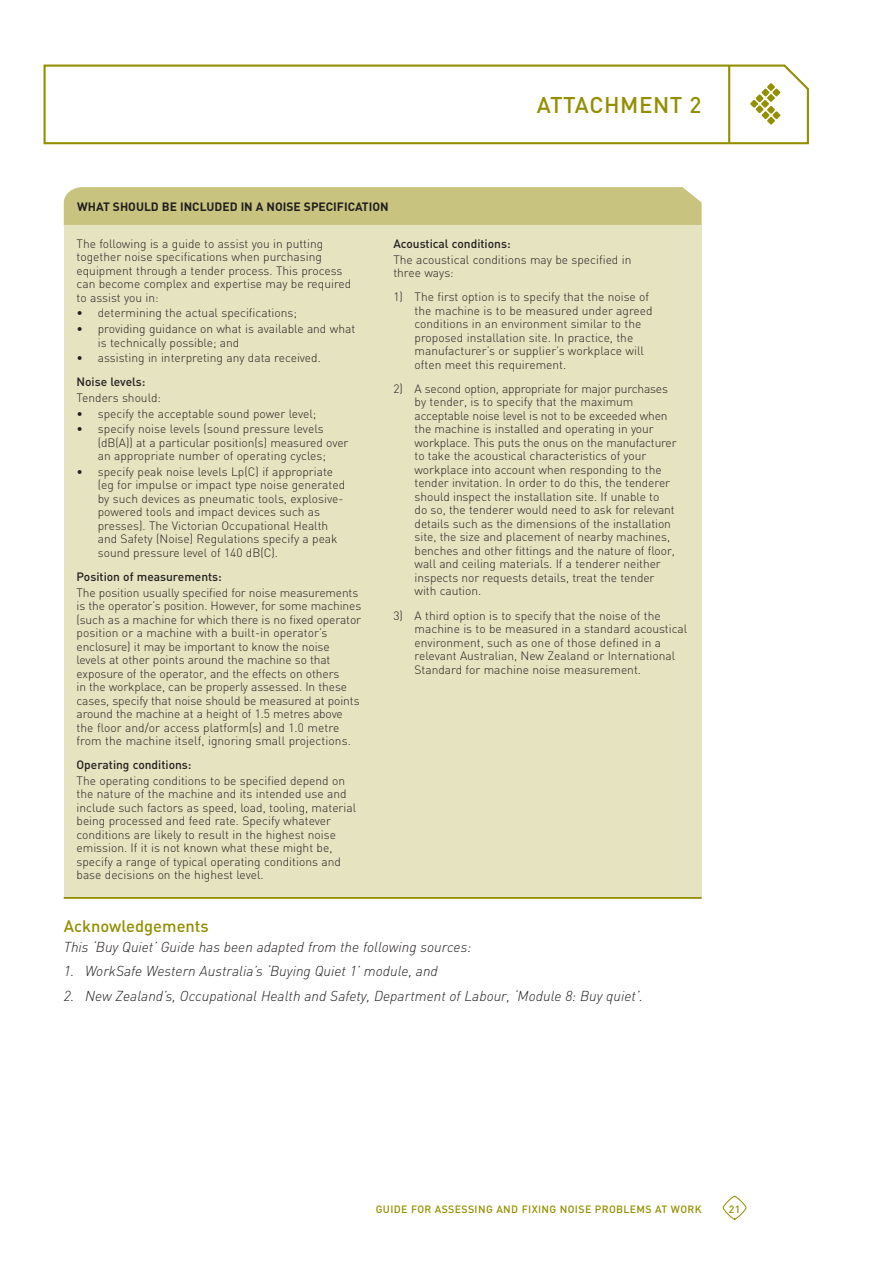
<style>
.page{position:relative;width:893px;height:1263px;background:#fff}
.page>*{position:absolute;margin:0;border:0;box-sizing:border-box;transform-origin:0 0}
.t1{font:500 22.5px "DIN";letter-spacing:.025em;color:#938f01}
.Sub_2{font:500 16.5px "DIN";color:#938f01}
.t2{font:italic 300 14.25px "DIN";color:#231f20}
.t3{font:300 12px/13.5px "DIN";color:#231f20}
.t4{font:500 12px "DIN";color:#231f20}
.t5{font:700 12px "DIN";color:#231f20}
.t6{font:500 10.5px "DIN";letter-spacing:.035em;color:#938f01}
</style>
<div class="page">
<svg style="left:723px;top:1196px;width:23px;height:23px"></svg>
<svg style="left:43px;top:64px;width:766px;height:79px"></svg>
<svg style="left:727px;top:64px;width:4px;height:81px"></svg>
<hr style="left:64px;top:896px;width:638px;height:3px;background:#938f01">
<div style="left:64px;top:187px;width:638px;height:38px;background:#c8c47f"></div>
<div style="left:64px;top:225px;width:638px;height:671px;background:#e5e3c0"></div>
<p class="t1" style="left:537px;top:91px;width:166px">ATTACHMENT 2</p>
<p class="t5" style="left:77px;top:198px;width:313px">WHAT SHOULD BE INCLUDED IN A NOISE SPECIFICATION</p>
<p class="t3" style="left:77px;top:237px;width:276px">The following is a guide to assist you in putting together noise specifications when purchasing equipment through a tender process. This process can become complex and expertise may be required to assist you in:</p>
<p class="t3" style="left:77px;top:306px;width:222px">• determining the actual specifications;</p>
<p class="t3" style="left:98px;top:322px;width:259px;text-indent:-21px">• providing guidance on what is available and what is technically possible; and</p>
<p class="t3" style="left:77px;top:351px;width:246px">• assisting in interpreting any data received.</p>
<p class="t4" style="left:77px;top:374px;width:71px">Noise levels:</p>
<p class="t3" style="left:77px;top:391px;width:86px">Tenders should:</p>
<p class="t3" style="left:77px;top:406px;width:241px">• specify the acceptable sound power level;</p>
<p class="t3" style="left:98px;top:422px;width:252px;text-indent:-21px">• specify noise levels (sound pressure levels (dB(A)) at a particular position(s) measured over an appropriate number of operating cycles;</p>
<p class="t3" style="left:98px;top:465px;width:249px;text-indent:-21px">• specify peak noise levels Lp(C) if appropriate (eg for impulse or impact type noise generated by such devices as pneumatic tools, explosive&shy;powered tools and impact devices such as presses). The Victorian Occupational Health and Safety (Noise) Regulations specify a peak sound pressure level of 140 dB(C).</p>
<p class="t4" style="left:77px;top:569px;width:147px">Position of measurements:</p>
<p class="t3" style="left:77px;top:585px;width:286px">The position usually specified for noise measurements is the operator’s position. However, for some machines (such as a machine for which there is no fixed operator position or a machine with a built-in operator’s enclosure) it may be important to know the noise levels at other points around the machine so that exposure of the operator, and the effects on others<br>in the workplace, can be properly assessed. In these cases, specify that noise should be measured at points around the machine at a height of 1.5 metres above the floor and/or access platform(s) and 1.0 metre from the machine itself, ignoring small projections.</p>
<p class="t4" style="left:77px;top:757px;width:117px">Operating conditions:</p>
<p class="t3" style="left:77px;top:774px;width:281px">The operating conditions to be specified depend on the nature of the machine and its intended use and include such factors as speed, load, tooling, material being processed and feed rate. Specify whatever conditions are likely to result in the highest noise emission. If it is not known what these might be, specify a range of typical operating conditions and base decisions on the highest level.</p>
<p class="t4" style="left:393px;top:236px;width:119px">Acoustical conditions:</p>
<p class="t3" style="left:393px;top:252px;width:240px">The acoustical conditions may be specified in three ways:</p>
<p class="t3" style="left:415px;top:290px;width:240px;text-indent:-21px">1) The first option is to specify that the noise of the machine is to be measured under agreed conditions in an environment similar to the proposed installation site. In practice, the manufacturer’s or supplier’s workplace will often meet this requirement.</p>
<p class="t3" style="left:415px;top:382px;width:263px;text-indent:-21px">2) A second option, appropriate for major purchases by tender, is to specify that the maximum acceptable noise level is not to be exceeded when the machine is installed and operating in your workplace. This puts the onus on the manufacturer to take the acoustical characteristics of your workplace into account when responding to the tender invitation. In order to do this, the tenderer should inspect the installation site. If unable to<br>do so, the tenderer would need to ask for relevant details such as the dimensions of the installation site, the size and placement of nearby machines, benches and other fittings and the nature of floor, wall and ceiling materials. If a tenderer neither inspects nor requests details, treat the tender with caution.</p>
<p class="t3" style="left:415px;top:608px;width:274px;text-indent:-21px">3) A third option is to specify that the noise of the machine is to be measured in a standard acoustical environment, such as one of those defined in a relevant Australian, New Zealand or International Standard for machine noise measurement.</p>
<p class="Sub_2" style="left:64px;top:916px;width:147px">Acknowledgements</p>
<p class="t2" style="left:64px;top:938px;width:409px">This ‘Buy Quiet’ Guide has been adapted from the following sources:</p>
<p class="t2" style="left:64px;top:962px;width:376px">1. WorkSafe Western Australia’s ‘Buying Quiet 1’ module, and</p>
<p class="t2" style="left:64px;top:987px;width:581px">2. New Zealand’s, Occupational Health and Safety, Department of Labour, ‘Module 8: Buy quiet’.</p>
<p class="t6" style="left:376px;top:1202px;width:327px">GUIDE FOR ASSESSING AND FIXING NOISE PROBLEMS AT WORK</p>
<p class="t6" style="left:729px;top:1202px;width:13px">21</p>
</div>
